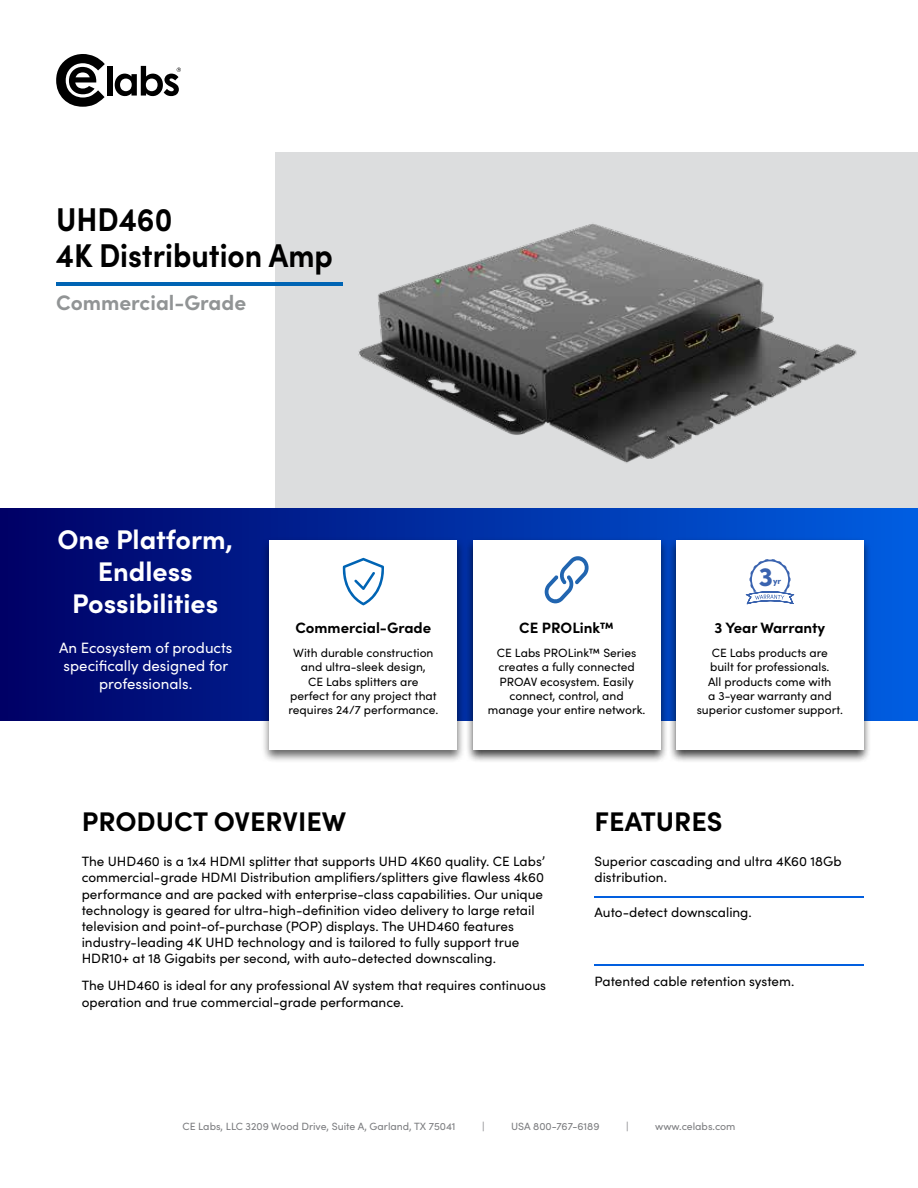
<style>
.page{position:relative;width:918px;height:1188px;background:#fff}
.page>*{position:absolute;margin:0;border:0;box-sizing:border-box;transform-origin:0 0}
.t1{font:700 33px/36px "Sofia Pro";color:#000;scale:.91 1}
.t2{font:700 27px/32.4px "Sofia Pro";color:#fff;text-align:center}
.t3{font:700 27px "Sofia Pro";color:#000}
.t4{font:900 26.7px "Sofia Pro";color:#3a63af}
.t5{font:700 21px "Sofia Pro";color:#919495}
.t6{font:15px/18px "Sofia Pro";color:#fff;text-align:center}
.t7{font:700 15px "Sofia Pro";color:#000}
.t8{font:13.5px/16.2px "Sofia Pro";color:#000}
.t9{font:12px/14.4px "Sofia Pro";color:#000;text-align:center}
.t10{font:10.5px "Sofia Pro";color:#7b7c7f}
.t11{font:900 8.7px "Sofia Pro";color:#3a63af}
</style>
<div class="page">
<div style="left:275px;top:152px;width:643px;height:382px;background:#dcddde"></div>
<div style="left:0;top:509px;width:918px;height:212px;background:linear-gradient(to right,#006,#005ee2)"></div>
<div style="left:262px;top:537px;width:203px;height:226px;background:#000;opacity:.6"></div>
<div style="left:270px;top:540px;width:187px;height:209px;background:#fff"></div>
<svg style="left:56px;top:54px;width:49px;height:53px"></svg>
<div style="left:107px;top:66px;width:6px;height:30px;background:#000"></div>
<svg style="left:115px;top:66px;width:66px;height:30px"></svg>
<hr style="left:595px;top:897px;width:269px;height:1px;background:#025fdf">
<hr style="left:595px;top:964px;width:269px;height:2px;background:#025fdf">
<div style="left:668px;top:537px;width:204px;height:226px;background:#000;opacity:.75"></div>
<div style="left:676px;top:540px;width:187px;height:209px;background:#fff"></div>
<div style="left:465px;top:537px;width:203px;height:226px;background:#000;opacity:.75"></div>
<div style="left:473px;top:540px;width:187px;height:209px;background:#fff"></div>
<hr style="left:56px;top:282px;width:286px;height:3px;background:#0064b4">
<svg style="left:342px;top:558px;width:42px;height:47px"></svg>
<svg style="left:746px;top:559px;width:48px;height:46px"></svg>
<img style="left:358px;top:224px;width:499px;height:239px">
<svg style="left:545px;top:556px;width:44px;height:47px"></svg>
<h1 class="t1" style="left:56px;top:199px;width:306px">UHD460<br>4K Distribution Amp</h1>
<h3 class="t5" style="left:56px;top:286px;width:192px">Commercial-Grade</h3>
<h2 class="t2" style="left:58px;top:521px;width:177px">One Platform,<br>Endless<br>Possibilities</h2>
<p class="t6" style="left:59px;top:637px;width:175px">An Ecosystem of products specifically designed for professionals.</p>
<h3 class="t4" style="left:759px;top:556px;width:16px">3</h3>
<p class="t11" style="left:773px;top:574px;width:10px">yr</p>
<p class="t7" style="left:296px;top:616px;width:137px">Commercial-Grade</p>
<p class="t7" style="left:715px;top:616px;width:112px">3 Year Warranty</p>
<p class="t9" style="left:288px;top:645px;width:151px">With durable construction and ultra-sleek design,<br>CE Labs splitters are perfect for any project that requires 24/7 performance.</p>
<p class="t9" style="left:697px;top:645px;width:148px">CE Labs products are<br>built for professionals.<br>All products come with<br>a 3-year warranty and superior customer support.</p>
<p class="t7" style="left:519px;top:616px;width:96px">CE PROLink™</p>
<p class="t9" style="left:488px;top:645px;width:159px">CE Labs PROLink™ Series creates a fully connected<br>PROAV ecosystem. Easily connect, control, and manage your entire network.</p>
<h2 class="t3" style="left:82px;top:800px;width:266px">PRODUCT OVERVIEW</h2>
<h2 class="t3" style="left:595px;top:800px;width:130px">FEATURES</h2>
<p class="t8" style="left:82px;top:853px;width:465px">The UHD460 is a 1x4 HDMI splitter that supports UHD 4K60 quality. CE Labs’ commercial-grade HDMI Distribution amplifiers/splitters give flawless 4k60 performance and are packed with enterprise-class capabilities. Our unique technology is geared for ultra-high-definition video delivery to large retail television and point-of-purchase (POP) displays. The UHD460 features industry-leading 4K UHD technology and is tailored to fully support true HDR10+ at 18 Gigabits per second, with auto-detected downscaling.</p>
<p class="t8" style="left:82px;top:977px;width:466px">The UHD460 is ideal for any professional AV system that requires continuous operation and true commercial-grade performance.</p>
<p class="t8" style="left:595px;top:853px;width:249px">Superior cascading and ultra 4K60 18Gb distribution.</p>
<p class="t8" style="left:595px;top:903px;width:159px">Auto-detect downscaling.</p>
<p class="t8" style="left:595px;top:972px;width:201px">Patented cable retention system.</p>
<p class="t10" style="left:183px;top:1118px;width:275px">CE Labs, LLC 3209 Wood Drive, Suite A, Garland, TX 75041</p>
<p class="t10" style="left:482px;top:1118px;width:4px">|</p>
<p class="t10" style="left:511px;top:1118px;width:90px">USA 800-767-6189</p>
<p class="t10" style="left:626px;top:1118px;width:4px">|</p>
<p class="t10" style="left:655px;top:1118px;width:82px">www.celabs.com</p>
</div>
